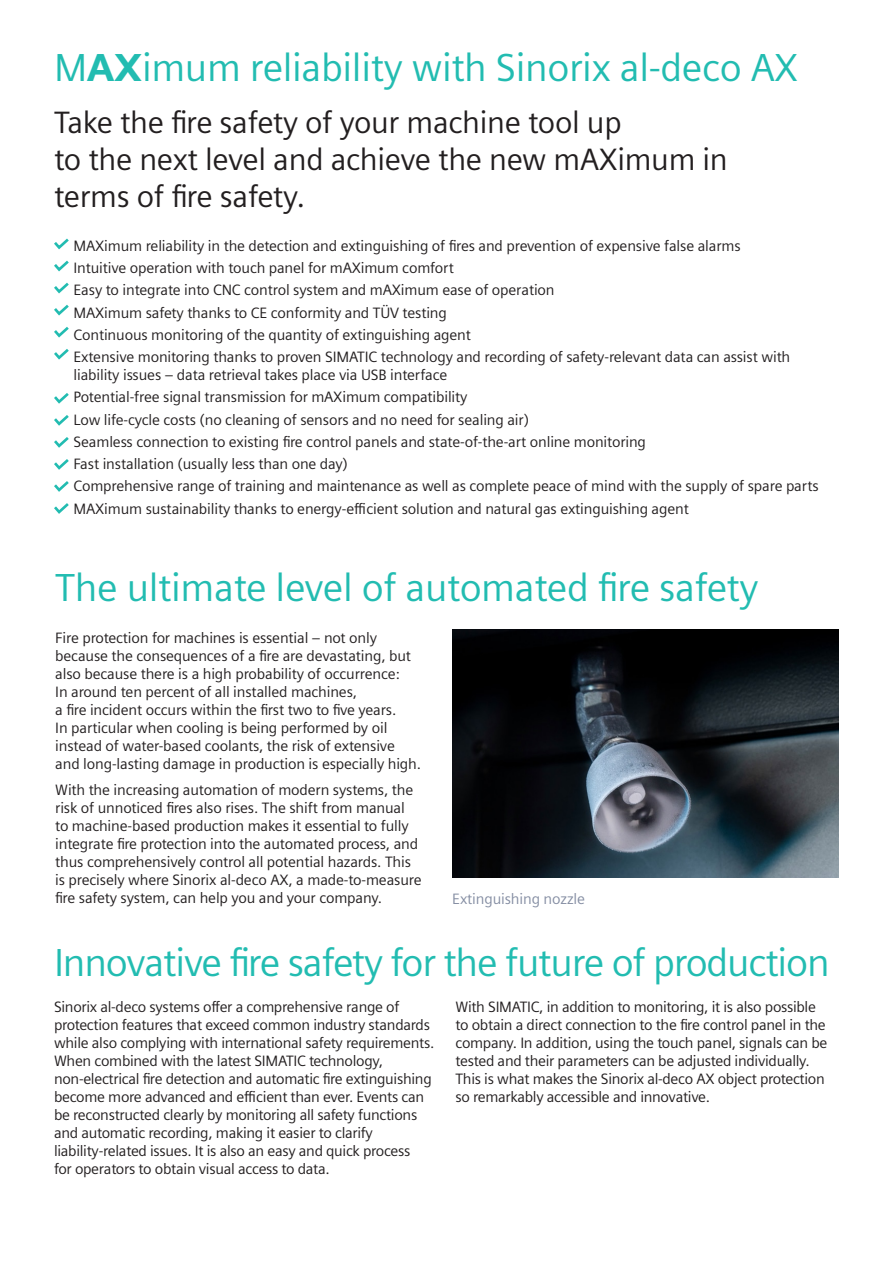
<style>
.page{position:relative;width:893px;height:1263px;background:#fff}
.page>*{position:absolute;margin:0;border:0;box-sizing:border-box;transform-origin:0 0}
._02__Headline_46pt_120{font:39px "Siemens Sans";letter-spacing:-.015em;color:#22bcb1}
._02__Headline_46pt_120-2{font:30.75px/37px "Siemens Sans";letter-spacing:-.01em;color:#231f20}
.t1{font:15px/18px "Siemens Sans";letter-spacing:-.01em;color:#231f20}
.t2{font:15px "Siemens Sans";letter-spacing:-.01em;color:#858ea3}
.s1{font-weight:900}
</style>
<div class="page">
<img style="left:453px;top:629px;width:386px;height:249px">
<svg style="left:54px;top:238px;width:15px;height:12px"></svg>
<svg style="left:54px;top:260px;width:15px;height:12px"></svg>
<svg style="left:54px;top:282px;width:15px;height:12px"></svg>
<svg style="left:54px;top:304px;width:15px;height:12px"></svg>
<svg style="left:54px;top:327px;width:15px;height:11px"></svg>
<svg style="left:54px;top:349px;width:15px;height:11px"></svg>
<svg style="left:54px;top:393px;width:15px;height:11px"></svg>
<svg style="left:54px;top:415px;width:15px;height:11px"></svg>
<svg style="left:54px;top:437px;width:15px;height:11px"></svg>
<svg style="left:54px;top:459px;width:15px;height:11px"></svg>
<svg style="left:54px;top:481px;width:15px;height:11px"></svg>
<svg style="left:54px;top:503px;width:15px;height:11px"></svg>
<p class="_02__Headline_46pt_120" style="left:54px;top:38px;width:746px">M<span class="s1">AX</span>imum reliability with Sinorix al-deco AX</p>
<p class="_02__Headline_46pt_120-2" style="left:54px;top:102px;width:675px">Take the fire safety of your machine tool up<br>to the next level and achieve the new mAXimum in terms of fire safety.</p>
<p class="t1" style="left:54px;top:236px;width:688px">• MAXimum reliability in the detection and extinguishing of fires and prevention of expensive false alarms</p>
<p class="t1" style="left:54px;top:258px;width:401px">• Intuitive operation with touch panel for mAXimum comfort</p>
<p class="t1" style="left:54px;top:280px;width:502px">• Easy to integrate into CNC control system and mAXimum ease of operation</p>
<p class="t1" style="left:54px;top:302px;width:394px">• MAXimum safety thanks to CE conformity and TÜV testing</p>
<p class="t1" style="left:54px;top:325px;width:418px">• Continuous monitoring of the quantity of extinguishing agent</p>
<p class="t1" style="left:74px;top:347px;width:718px;text-indent:-20px">• Extensive monitoring thanks to proven SIMATIC technology and recording of safety-relevant data can assist with liability issues ‒ data retrieval takes place via USB interface</p>
<p class="t1" style="left:54px;top:387px;width:415px">• Potential-free signal transmission for mAXimum compatibility</p>
<p class="t1" style="left:54px;top:409px;width:477px">• Low life-cycle costs (no cleaning of sensors and no need for sealing air)</p>
<p class="t1" style="left:54px;top:432px;width:594px">• Seamless connection to existing fire control panels and state-of-the-art online monitoring</p>
<p class="t1" style="left:54px;top:454px;width:296px">• Fast installation (usually less than one day)</p>
<p class="t1" style="left:54px;top:476px;width:766px">• Comprehensive range of training and maintenance as well as complete peace of mind with the supply of spare parts</p>
<p class="t1" style="left:54px;top:498px;width:636px">• MAXimum sustainability thanks to energy-efficient solution and natural gas extinguishing agent</p>
<p class="_02__Headline_46pt_120" style="left:55px;top:558px;width:705px">The ultimate level of automated fire safety</p>
<p class="t1" style="left:55px;top:627px;width:367px">Fire protection for machines is essential ‒ not only because the consequences of a fire are devastating, but also because there is a high probability of occurrence:<br>In around ten percent of all installed machines,<br>a fire incident occurs within the first two to five years.<br>In particular when cooling is being performed by oil instead of water-based coolants, the risk of extensive and long-lasting damage in production is especially high.</p>
<p class="t1" style="left:55px;top:780px;width:368px">With the increasing automation of modern systems, the risk of unnoticed fires also rises. The shift from manual to machine-based production makes it essential to fully integrate fire protection into the automated process, and thus comprehensively control all potential hazards. This is precisely where Sinorix al-deco AX, a made-to-measure fire safety system, can help you and your company.</p>
<p class="t2" style="left:452px;top:887px;width:134px">Extinguishing nozzle</p>
<p class="_02__Headline_46pt_120" style="left:54px;top:933px;width:777px">Innovative fire safety for the future of production</p>
<p class="t1" style="left:54px;top:996px;width:382px">Sinorix al-deco systems offer a comprehensive range of protection features that exceed common industry standards while also complying with international safety requirements.<br>When combined with the latest SIMATIC technology, non-electrical fire detection and automatic fire extinguishing become more advanced and efficient than ever. Events can be reconstructed clearly by monitoring all safety functions and automatic recording, making it easier to clarify liability-related issues. It is also an easy and quick process<br>for operators to obtain visual access to data.</p>
<p class="t1" style="left:455px;top:996px;width:373px">With SIMATIC, in addition to monitoring, it is also possible to obtain a direct connection to the fire control panel in the company. In addition, using the touch panel, signals can be tested and their parameters can be adjusted individually.<br>This is what makes the Sinorix al-deco AX object protection so remarkably accessible and innovative.</p>
</div>
